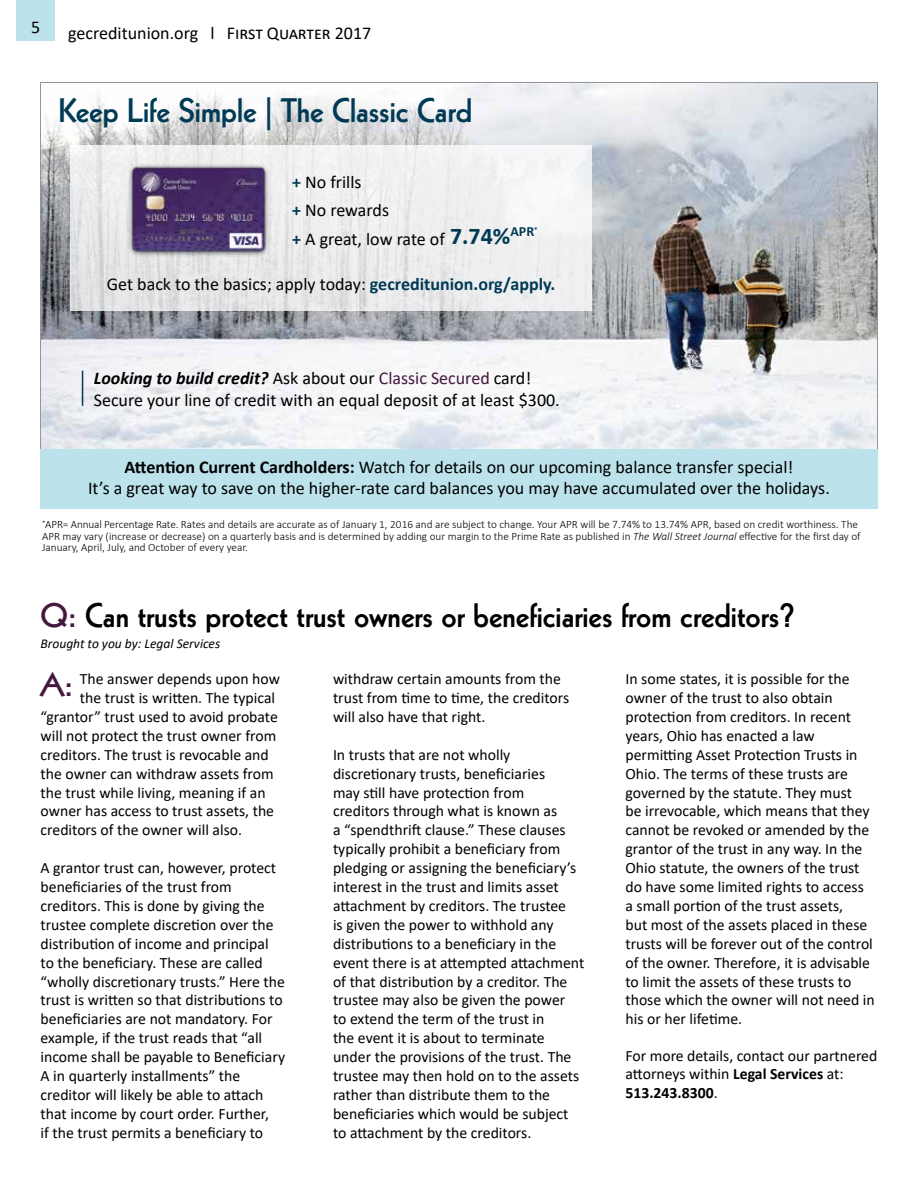
<style>
.page{position:relative;width:918px;height:1188px;background:#fff}
.page>*{position:absolute;margin:0;border:0;box-sizing:border-box;transform-origin:0 0}
.t1{font:800 33px "Kabel LT Std";color:#000}
.t2{font:800 33px "Kabel LT Std";color:#003a55}
.t3{font:800 33px "Kabel LT Std";color:#45183f}
.t4{font:18px/21.6px "Calibri";color:#000}
.t5{font:15.75px/18.9px "Calibri";color:#000}
.t6{font:italic 13.5px "Calibri";color:#000}
.t7{font:300 11.25px/11.2px "Calibri";color:#000}
.s1{font-weight:700;color:#003a55}
.s2{font-weight:700;font-size:24px;color:#003a55}
.s3{font-weight:700;font-style:italic}
.s4{color:#45183f}
.s5{font-weight:700}
.s6{font-style:italic}
</style>
<div class="page">
<div style="left:16px;top:0;width:39px;height:41px;background:#bce2eb"></div>
<img style="left:42px;top:84px;width:834px;height:365px">
<div style="left:40px;top:449px;width:838px;height:60px;background:#bce2eb"></div>
<svg style="left:70px;top:145px;width:522px;height:165px;fill:#eee"></svg>
<div style="left:127px;top:163px;width:143px;height:95px;background:#000;opacity:.75"></div>
<img style="left:128px;top:162px;width:141px;height:93px">
<hr style="left:82px;top:371px;width:1px;height:35px;background:#003a55">
<p class="t4" style="left:31px;top:16px;width:11px">5</p>
<p class="t4" style="left:68px;top:22px;width:305px">gecreditunion.org l First Quarter 2017</p>
<h1 class="t2" style="left:58px;top:91px;width:415px">Keep Life Simple | The Classic Card</h1>
<p class="t4" style="left:292px;top:167px;width:247px;line-height:28.3px"><span class="s1">+</span> No frills<br><span class="s1">+</span> No rewards<br><span class="s1">+</span> A great, low rate of <span class="s2">7.74%</span><sup>APR</sup><sup>*</sup></p>
<p class="t4" style="left:107px;top:273px;width:450px">Get back to the basics; apply today: <span class="s1">gecreditunion.org/apply.</span></p>
<p class="t4" style="left:94px;top:367px;width:467px"><span class="s3">Looking to build credit?</span> Ask about our <span class="s4">Classic Secured</span> card!<br>Secure your line of credit with an equal deposit of at least $300.</p>
<p class="t4" style="left:88px;top:455px;width:743px;text-align:center"><span class="s5">Attention Current Cardholders:</span> Watch for details on our upcoming balance transfer special!<br>It’s a great way to save on the higher-rate card balances you may have accumulated over the holidays.</p>
<p class="t7" style="left:42px;top:519px;width:820px"><sup>*</sup>APR= Annual Percentage Rate. Rates and details are accurate as of January 1, 2016 and are subject to change. Your APR will be 7.74% to 13.74% APR, based on credit worthiness. The<br>APR may vary (increase or decrease) on a quarterly basis and is determined by adding our margin to the Prime Rate as published in <span class="s6">The Wall Street Journal</span> effective for the first day of<br>January, April, July, and October of every year.</p>
<h1 class="t1" style="left:40px;top:596px;width:757px"><span class="s4">Q:</span> Can trusts protect trust owners or beneficiaries from creditors?</h1>
<p class="t6" style="left:40px;top:634px;width:181px">Brought to you by: Legal Services</p>
<h1 class="t3" style="left:40px;top:665px;width:35px">A:</h1>
<p class="t5" style="left:80px;top:669px;width:202px">The answer depends upon how</p>
<p class="t5" style="left:80px;top:688px;width:197px">the trust is written. The typical</p>
<p class="t5" style="left:41px;top:707px;width:239px">“grantor” trust used to avoid probate</p>
<p class="t5" style="left:41px;top:726px;width:237px">will not protect the trust owner from</p>
<p class="t5" style="left:41px;top:745px;width:230px">creditors. The trust is revocable and</p>
<p class="t5" style="left:41px;top:764px;width:235px">the owner can withdraw assets from</p>
<p class="t5" style="left:41px;top:782px;width:227px">the trust while living, meaning if an</p>
<p class="t5" style="left:41px;top:801px;width:235px">owner has access to trust assets, the</p>
<p class="t5" style="left:41px;top:820px;width:203px">creditors of the owner will also.</p>
<p class="t5" style="left:41px;top:858px;width:246px">A grantor trust can, however, protect beneficiaries of the trust from creditors. This is done by giving the trustee complete discretion over the distribution of income and principal to the beneficiary. These are called “wholly discretionary trusts.” Here the trust is written so that distributions to beneficiaries are not mandatory. For example, if the trust reads that “all income shall be payable to Beneficiary A in quarterly installments” the creditor will likely be able to attach that income by court order. Further,<br>if the trust permits a beneficiary to</p>
<p class="t5" style="left:333px;top:669px;width:238px">withdraw certain amounts from the trust from time to time, the creditors will also have that right.</p>
<p class="t5" style="left:333px;top:745px;width:253px">In trusts that are not wholly discretionary trusts, beneficiaries<br>may still have protection from creditors through what is known as<br>a “spendthrift clause.” These clauses typically prohibit a beneficiary from pledging or assigning the beneficiary’s interest in the trust and limits asset attachment by creditors. The trustee<br>is given the power to withhold any distributions to a beneficiary in the event there is at attempted attachment of that distribution by a creditor. The trustee may also be given the power<br>to extend the term of the trust in<br>the event it is about to terminate under the provisions of the trust. The trustee may then hold on to the assets rather than distribute them to the beneficiaries which would be subject to attachment by the creditors.</p>
<p class="t5" style="left:625px;top:669px;width:251px">In some states, it is possible for the owner of the trust to also obtain protection from creditors. In recent years, Ohio has enacted a law permitting Asset Protection Trusts in Ohio. The terms of these trusts are governed by the statute. They must<br>be irrevocable, which means that they cannot be revoked or amended by the grantor of the trust in any way. In the Ohio statute, the owners of the trust do have some limited rights to access a small portion of the trust assets,<br>but most of the assets placed in these trusts will be forever out of the control of the owner. Therefore, it is advisable to limit the assets of these trusts to those which the owner will not need in his or her lifetime.</p>
<p class="t5" style="left:625px;top:1046px;width:253px;line-height:18.5px">For more details, contact our partnered attorneys within <span class="s5">Legal Services</span> at:<br><span class="s5">513.243.8300</span>.</p>
</div>
